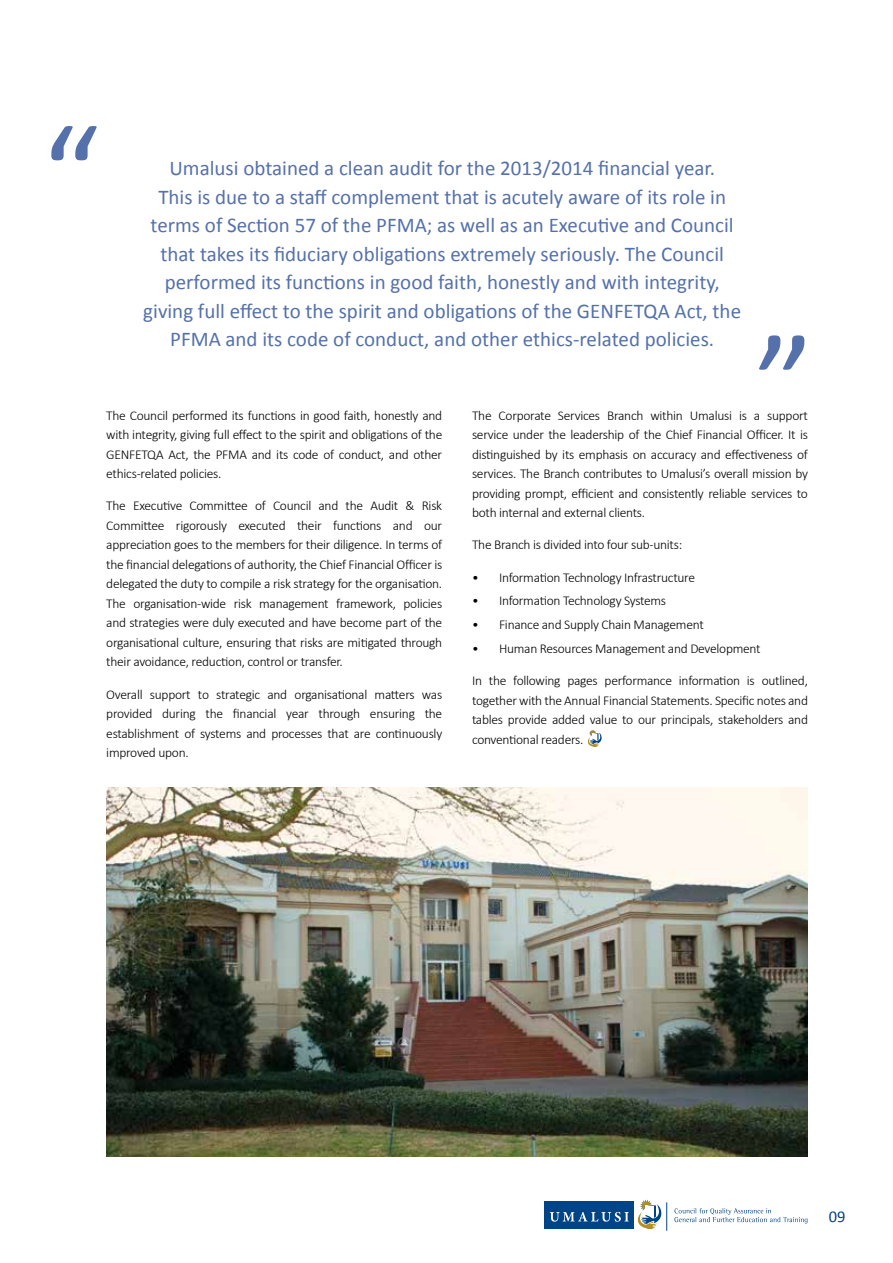
<style>
.page{position:relative;width:893px;height:1263px;background:#fff}
.page>*{position:absolute;margin:0;border:0;box-sizing:border-box;transform-origin:0 0}
.t1{font:136.95px "Calibri";color:#5571ab}
.t2{font:21px/28.5px "Calibri";color:#5571ab;text-align:center}
.t3{font:16.5px "Calibri";color:#048}
.t4{font:300 13.5px/19.5px "Calibri";letter-spacing:-.02em;color:#000;text-align:justify}
</style>
<div class="page">
<div style="left:545px;top:1201px;width:89px;height:28px;background:#048"></div>
<svg style="left:550px;top:1212px;width:79px;height:9px"></svg>
<svg style="left:674px;top:1208px;width:134px;height:15px"></svg>
<svg style="left:638px;top:1199px;width:29px;height:32px"></svg>
<img style="left:106px;top:787px;width:702px;height:370px">
<svg style="left:588px;top:730px;width:14px;height:17px"></svg>
<h1 class="t1" style="left:42px;top:88px;width:59px">“</h1>
<p class="t2" style="left:143px;top:154px;width:599px">Umalusi obtained a clean audit for the 2013/2014 financial year.<br>This is due to a staff complement that is acutely aware of its role in terms of Section 57 of the PFMA; as well as an Executive and Council that takes its fiduciary obligations extremely seriously. The Council performed its functions in good faith, honestly and with integrity, giving full effect to the spirit and obligations of the GENFETQA Act, the PFMA and its code of conduct, and other ethics-related policies.</p>
<h1 class="t1" style="left:813px;top:408px;width:59px;rotate:-180deg">“</h1>
<p class="t4" style="left:106px;top:405px;width:338px">The Council performed its functions in good faith, honestly and with integrity, giving full effect to the spirit and obligations of the GENFETQA Act, the PFMA and its code of conduct, and other ethics-related policies.</p>
<p class="t4" style="left:106px;top:496px;width:337px">The Executive Committee of Council and the Audit &amp; Risk Committee rigorously executed their functions and our appreciation goes to the members for their diligence. In terms of the financial delegations of authority, the Chief Financial Officer is delegated the duty to compile a risk strategy for the organisation.<br>The organisation-wide risk management framework, policies and strategies were duly executed and have become part of the organisational culture, ensuring that risks are mitigated through their avoidance, reduction, control or transfer.</p>
<p class="t4" style="left:106px;top:684px;width:337px">Overall support to strategic and organisational matters was provided during the financial year through ensuring the establishment of systems and processes that are continuously improved upon.</p>
<p class="t4" style="left:472px;top:405px;width:337px">The Corporate Services Branch within Umalusi is a support service under the leadership of the Chief Financial Officer. It is distinguished by its emphasis on accuracy and effectiveness of services. The Branch contributes to Umalusi’s overall mission by providing prompt, efficient and consistently reliable services to both internal and external clients.</p>
<p class="t4" style="left:472px;top:535px;width:212px">The Branch is divided into four sub-units:</p>
<p class="t4" style="left:472px;top:567px;width:225px">• Information Technology Infrastructure</p>
<p class="t4" style="left:472px;top:591px;width:196px">• Information Technology Systems</p>
<p class="t4" style="left:472px;top:615px;width:233px">• Finance and Supply Chain Management</p>
<p class="t4" style="left:472px;top:638px;width:290px">• Human Resources Management and Development</p>
<p class="t4" style="left:472px;top:671px;width:337px">In the following pages performance information is outlined, together with the Annual Financial Statements. Specific notes and tables provide added value to our principals, stakeholders and conventional readers.</p>
<p class="t3" style="left:829px;top:1205px;width:18px">09</p>
</div>
